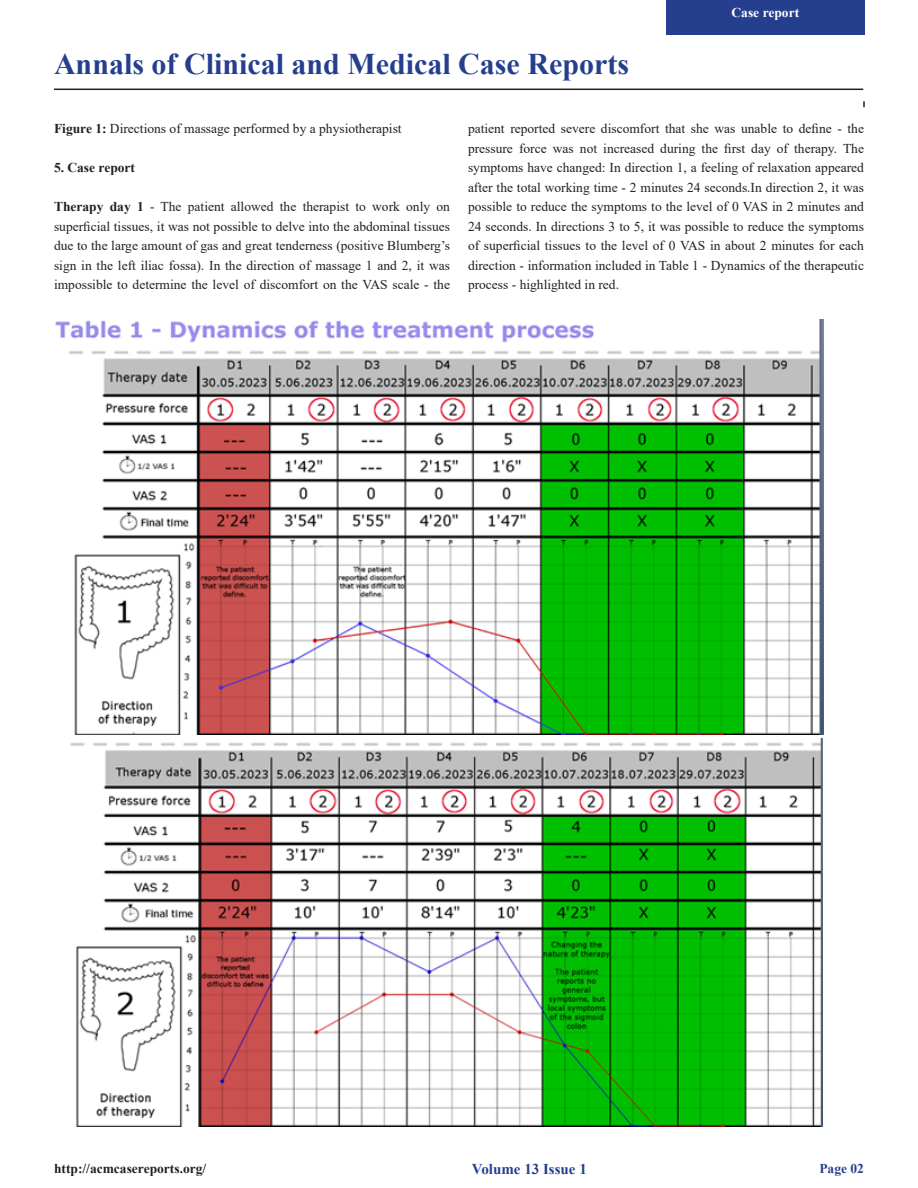
<style>
.page{position:relative;width:918px;height:1188px;background:#fff}
.page>*{position:absolute;margin:0;border:0;box-sizing:border-box;transform-origin:0 0}
.t1{font:700 30px "Times New Roman";color:#253f8e}
.t2{font:700 15px "Times New Roman";color:#253f8e}
.t3{font:13.5px/19.5px "Times New Roman";color:#231f20;text-align:justify}
.t4{font:700 13.5px "Times New Roman";color:#231f20}
.t5{font:700 13.5px "Times New Roman";color:#fff}
.t6{font:700 13.5px "Times New Roman";color:#253f8e}
.s1{font-weight:700}
</style>
<div class="page">
<svg style="left:863px;top:101px;width:2px;height:6px"></svg>
<hr style="left:54px;top:89px;width:809px;height:1px;background:#231f20">
<div style="left:666px;top:0;width:199px;height:34px;background:#253f8e"></div>
<img style="left:55px;top:319px;width:769px;height:416px">
<img style="left:70px;top:738px;width:752px;height:388px">
<p class="t1" style="left:54px;top:43px;width:577px">Annals of Clinical and Medical Case Reports</p>
<p class="t5" style="left:732px;top:2px;width:69px">Case report</p>
<p class="t3" style="left:54px;top:119px;width:349px"><span class="s1">Figure 1:</span> Directions of massage performed by a physiotherapist</p>
<p class="t4" style="left:54px;top:158px;width:83px">5. Case report</p>
<p class="t3" style="left:54px;top:197px;width:398px"><span class="s1">Therapy day 1</span> - The patient allowed the therapist to work only on superficial tissues, it was not possible to delve into the abdominal tissues due to the large amount of gas and great tenderness (positive Blumberg’s sign in the left iliac fossa). In the direction of massage 1 and 2, it was impossible to determine the level of discomfort on the VAS scale - the</p>
<p class="t3" style="left:468px;top:119px;width:398px">patient reported severe discomfort that she was unable to define - the pressure force was not increased during the first day of therapy. The symptoms have changed: In direction 1, a feeling of relaxation appeared after the total working time - 2 minutes 24 seconds.In direction 2, it was possible to reduce the symptoms to the level of 0 VAS in 2 minutes and 24 seconds. In directions 3 to 5, it was possible to reduce the symptoms of superficial tissues to the level of 0 VAS in about 2 minutes for each direction - information included in Table 1 - Dynamics of the therapeutic process - highlighted in red.</p>
<p class="t4" style="left:54px;top:1159px;width:154px">http://acmcasereports.org/</p>
<p class="t6" style="left:819px;top:1159px;width:46px">Page 02</p>
<p class="t2" style="left:472px;top:1158px;width:116px">Volume 13 Issue 1</p>
</div>
